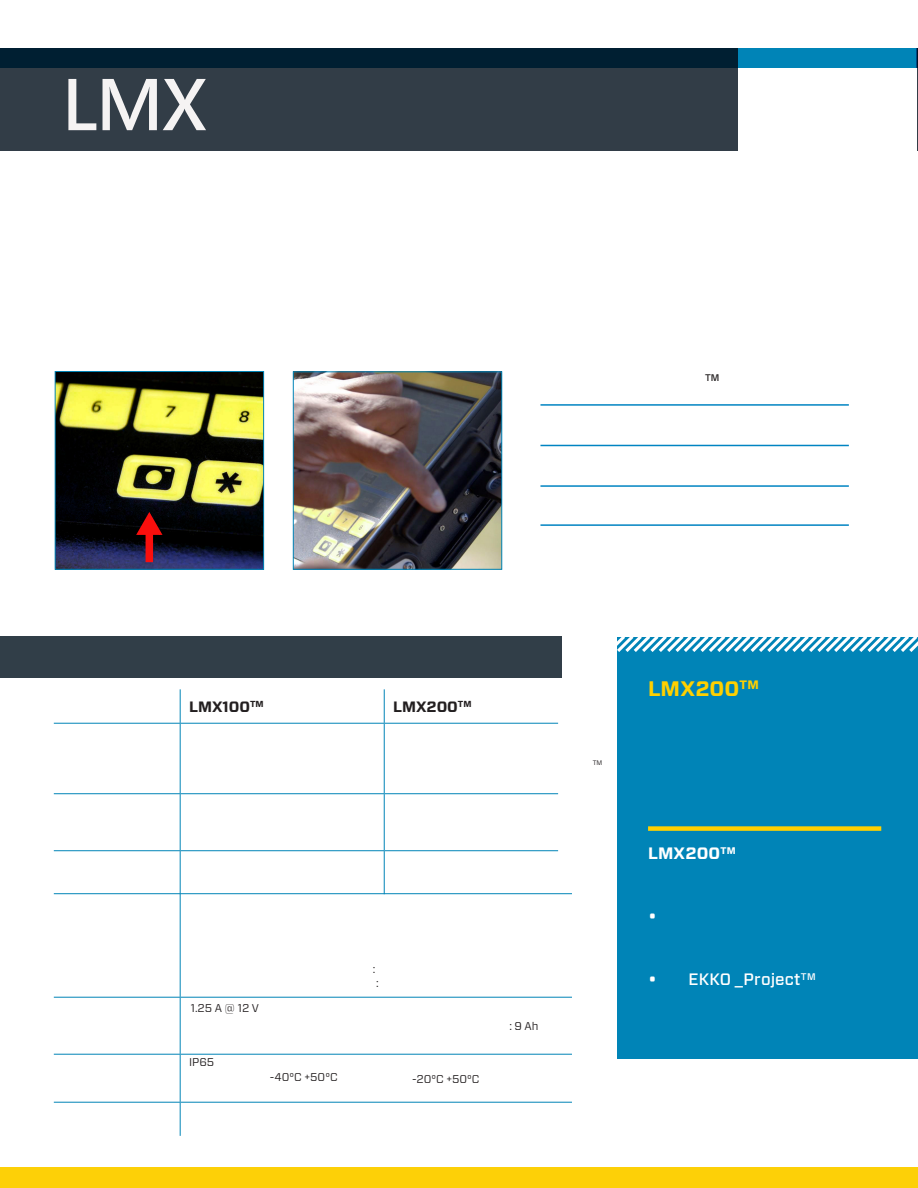
<style>
.page{position:relative;width:918px;height:1188px;background:#fff}
.page>*{position:absolute;margin:0;border:0;box-sizing:border-box;transform-origin:0 0}
.t1{font:700 67.8px "Microsoft Jheng Hei";color:#f5f3f3}
.t2{font:700 21px "Forza";letter-spacing:.005em;color:#ffd000}
.t3{font:500 16.5px "Forza";letter-spacing:.005em;color:#fff}
.t4{font:700 16.5px "Forza";letter-spacing:.01em;color:#fff}
.t5{font:700 15px "Forza";color:#231f20}
.t6{font:11.25px "Forza";color:#231f20}
.t7{font:500 9.6px "Forza";color:#231f20}
.t8{font:6.6px "Forza";color:#231f20}
</style>
<div class="page">
<hr style="left:917px;top:49px;width:1px;height:102px;background:#323d47">
<div style="left:0;top:49px;width:918px;height:19px;background:#0084b7"></div>
<div style="left:0;top:1167px;width:918px;height:21px;background:#fdd007"></div>
<svg style="left:916px;top:49px;width:2px;height:19px"></svg>
<img style="left:57px;top:373px;width:205px;height:195px">
<div style="left:55px;top:371px;width:209px;height:199px;border:1px solid #0084b7"></div>
<img style="left:295px;top:373px;width:205px;height:195px">
<div style="left:293px;top:371px;width:209px;height:199px;border:1px solid #0084b7"></div>
<hr style="left:180px;top:894px;width:1px;height:103px;background:#0084b7">
<hr style="left:54px;top:997px;width:126px;height:1px;background:#0084b7">
<hr style="left:180px;top:997px;width:392px;height:1px;background:#0084b7">
<hr style="left:180px;top:998px;width:1px;height:56px;background:#0084b7">
<hr style="left:54px;top:1054px;width:126px;height:1px;background:#0084b7">
<hr style="left:180px;top:1054px;width:392px;height:1px;background:#0084b7">
<hr style="left:180px;top:1055px;width:1px;height:47px;background:#0084b7">
<hr style="left:180px;top:1103px;width:1px;height:33px;background:#0084b7">
<hr style="left:54px;top:893px;width:126px;height:1px;background:#0084b7">
<hr style="left:180px;top:893px;width:392px;height:1px;background:#0084b7">
<hr style="left:54px;top:1102px;width:126px;height:1px;background:#0084b7">
<hr style="left:180px;top:1102px;width:392px;height:1px;background:#0084b7">
<hr style="left:180px;top:689px;width:1px;height:34px;background:#0084b7">
<hr style="left:54px;top:723px;width:126px;height:1px;background:#0084b7">
<hr style="left:180px;top:723px;width:204px;height:1px;background:#0084b7">
<hr style="left:180px;top:724px;width:1px;height:69px;background:#0084b7">
<hr style="left:384px;top:723px;width:174px;height:1px;background:#0084b7">
<hr style="left:54px;top:793px;width:126px;height:1px;background:#0084b7">
<hr style="left:180px;top:793px;width:204px;height:1px;background:#0084b7">
<hr style="left:180px;top:794px;width:1px;height:56px;background:#0084b7">
<hr style="left:384px;top:793px;width:174px;height:1px;background:#0084b7">
<hr style="left:180px;top:851px;width:1px;height:43px;background:#0084b7">
<hr style="left:54px;top:850px;width:126px;height:1px;background:#0084b7">
<hr style="left:180px;top:850px;width:204px;height:1px;background:#0084b7">
<hr style="left:384px;top:850px;width:174px;height:1px;background:#0084b7">
<hr style="left:384px;top:689px;width:1px;height:34px;background:#0084b7">
<hr style="left:384px;top:724px;width:1px;height:69px;background:#0084b7">
<hr style="left:384px;top:794px;width:1px;height:56px;background:#0084b7">
<hr style="left:384px;top:851px;width:1px;height:43px;background:#0084b7">
<div style="left:146px;top:528px;width:7px;height:34px;background:#fa0f0d"></div>
<svg style="left:134px;top:510px;width:30px;height:27px"></svg>
<div style="left:0;top:636px;width:562px;height:42px;background:#313e48"></div>
<div style="left:617px;top:638px;width:301px;height:421px;background:#0084b7"></div>
<svg style="left:617px;top:637px;width:301px;height:15px"></svg>
<div style="left:648px;top:826px;width:233px;height:5px;background:#ffd000"></div>
<svg style="left:0;top:48px;width:737px;height:103px;fill:#323d47"></svg>
<hr style="left:540px;top:404px;width:309px;height:2px;background:#0084c2">
<hr style="left:540px;top:445px;width:309px;height:1px;background:#0084c2">
<hr style="left:540px;top:485px;width:309px;height:2px;background:#0084c2">
<hr style="left:540px;top:524px;width:309px;height:2px;background:#0084c2">
<h1 class="t1" style="left:62px;top:63px;width:146px">LMX</h1>
<p class="t7" style="left:705px;top:371px;width:16px">TM</p>
<h3 class="t5" style="left:189px;top:697px;width:76px">LMX100<sup>TM</sup></h3>
<h3 class="t5" style="left:393px;top:697px;width:80px">LMX200<sup>TM</sup></h3>
<p class="t6" style="left:191px;top:1001px;width:70px">1.25 A @ 12 V</p>
<p class="t6" style="left:373px;top:962px;width:4px">:</p>
<p class="t6" style="left:376px;top:975px;width:4px">:</p>
<p class="t6" style="left:189px;top:1055px;width:27px">IP65</p>
<p class="t6" style="left:270px;top:1069px;width:69px">-40°C +50°C</p>
<p class="t6" style="left:412px;top:1072px;width:69px">-20°C +50°C</p>
<p class="t6" style="left:509px;top:1019px;width:31px">: 9 Ah</p>
<p class="t8" style="left:593px;top:758px;width:11px">TM</p>
<h2 class="t2" style="left:648px;top:674px;width:112px">LMX200<sup>TM</sup></h2>
<h3 class="t4" style="left:648px;top:842px;width:89px">LMX200<sup>TM</sup></h3>
<h3 class="t3" style="left:648px;top:905px;width:10px">•</h3>
<h3 class="t3" style="left:648px;top:968px;width:169px">• EKKO _Project<sup>TM</sup></h3>
</div>
